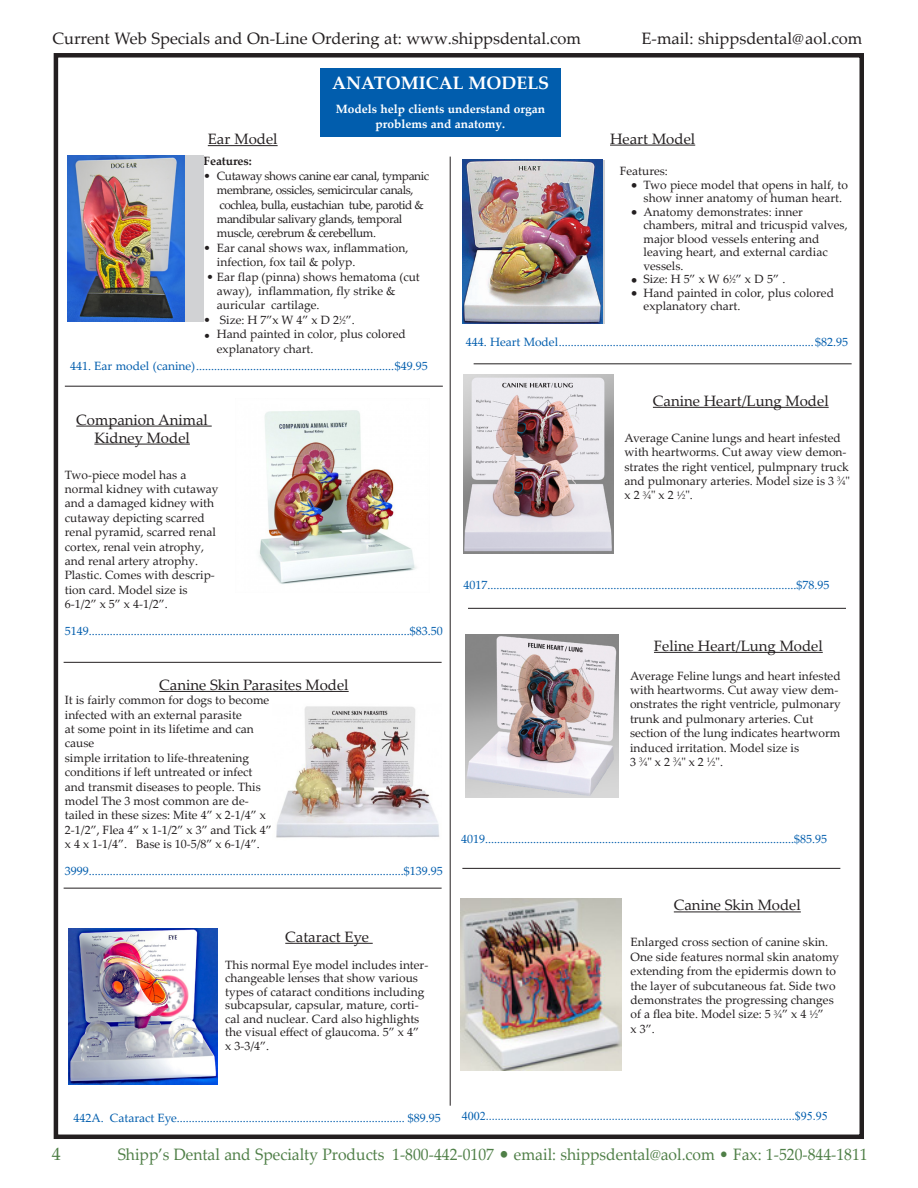
<style>
.page{position:relative;width:918px;height:1188px;background:#fff}
.page>*{position:absolute;margin:0;border:0;box-sizing:border-box;transform-origin:0 0}
.t1{font:700 18px "Palatino Linotype";color:#fff}
.t2{font:18px "Palatino Linotype";color:#4f7f47}
.t3{font:16.5px "Palatino Linotype";color:#4f7f47;scale:.95 1}
.t4{font:16.5px "Palatino Linotype";color:#231f20}
.Product_Name{font:15px/18px "Palatino Linotype";color:#231f20;text-align:center}
.Product_Description{font:12px/14.4px "Palatino Linotype";color:#231f20}
.Product_Price_Line{font:12px "Palatino Linotype";color:#015dad}
.Indented_tabs{font:12px/14.4px "Palatino Linotype";letter-spacing:-.015em;color:#231f20}
.Indented_tabs-2{font:12px/14.4px "Palatino Linotype";letter-spacing:-.035em;color:#231f20}
.t5{font:12px "Times New Roman";color:#015dad}
.t6{font:700 12px/15px "Palatino Linotype";color:#fff;text-align:center}
.Bullets{font:700 12px "Palatino Linotype";letter-spacing:-.01em;color:#231f20}
.s1{font-size:6px}
.s2{font-size:13.5px}
.s3{font-size:6.6px}
.s4{font-size:19.5px}
</style>
<div class="page">
<div style="left:54px;top:53px;width:810px;height:1086px;border:4px solid #231f20"></div>
<div style="left:462px;top:160px;width:143px;height:163px;background:linear-gradient(to bottom,#0e4292,#216bb5)"></div>
<img style="left:462px;top:160px;width:140px;height:163px">
<hr style="left:450px;top:157px;width:1px;height:949px;background:#231f20">
<div style="left:320px;top:68px;width:241px;height:28px;background:#015dad"></div>
<hr style="left:208px;top:145px;width:70px;height:1px;background:#231f20">
<hr style="left:610px;top:145px;width:85px;height:1px;background:#231f20">
<div style="left:67px;top:155px;width:137px;height:167px;background:#d1d2d4"></div>
<img style="left:67px;top:155px;width:118px;height:167px">
<hr style="left:285px;top:943px;width:88px;height:1px;background:#231f20">
<img style="left:68px;top:928px;width:150px;height:157px">
<div style="left:320px;top:96px;width:241px;height:41px;background:#015dad"></div>
<hr style="left:674px;top:911px;width:127px;height:1px;background:#231f20">
<img style="left:461px;top:898px;width:161px;height:173px">
<hr style="left:654px;top:652px;width:169px;height:1px;background:#231f20">
<hr style="left:653px;top:407px;width:176px;height:1px;background:#231f20">
<img style="left:464px;top:375px;width:149px;height:179px">
<img style="left:466px;top:635px;width:153px;height:163px">
<hr style="left:64px;top:888px;width:378px;height:1px;background:#231f20">
<hr style="left:474px;top:363px;width:378px;height:1px;background:#231f20">
<hr style="left:468px;top:608px;width:378px;height:1px;background:#231f20">
<hr style="left:462px;top:868px;width:378px;height:1px;background:#231f20">
<hr style="left:64px;top:662px;width:378px;height:1px;background:#231f20">
<hr style="left:65px;top:386px;width:378px;height:1px;background:#231f20">
<hr style="left:159px;top:691px;width:190px;height:1px;background:#231f20">
<img style="left:276px;top:706px;width:164px;height:132px">
<hr style="left:76px;top:426px;width:136px;height:1px;background:#231f20">
<hr style="left:94px;top:444px;width:96px;height:1px;background:#231f20">
<img style="left:259px;top:410px;width:157px;height:174px">
<h2 class="t4" style="left:52px;top:26px;width:530px">Current Web Specials and On-Line Ordering at: www.shippsdental.com</h2>
<h2 class="t4" style="left:641px;top:27px;width:222px">E-mail: shippsdental@aol.com</h2>
<p class="Product_Name" style="left:208px;top:129px;width:71px">Ear Model</p>
<p class="t1" style="left:332px;top:70px;width:219px">ANATOMICAL MODELS</p>
<p class="t6" style="left:336px;top:101px;width:211px">Models help clients understand organ problems and anatomy.</p>
<p class="Product_Name" style="left:610px;top:129px;width:87px">Heart Model</p>
<p class="Bullets" style="left:204px;top:153px;width:50px">Features:</p>
<p class="Indented_tabs-2" style="left:217px;top:168px;width:214px;text-indent:-13px">• Cutaway shows canine ear canal, tympanic membrane, ossicles, semicircular canals, cochlea, bulla, eustachian tube, parotid &amp; mandibular salivary glands, temporal muscle, cerebrum &amp; cerebellum.</p>
<p class="Indented_tabs" style="left:217px;top:240px;width:193px;text-indent:-13px">• Ear canal shows wax, inflammation, infection, fox tail &amp; polyp.</p>
<p class="Indented_tabs" style="left:217px;top:269px;width:205px;text-indent:-10px">• Ear flap (pinna) shows hematoma (cut away), inflammation, fly strike &amp; auricular cartilage.</p>
<p class="Indented_tabs" style="left:204px;top:312px;width:153px">• Size: H 7”x W 4” x D 2<sup>1</sup>⁄<span class="s1">2</span>”.</p>
<p class="Indented_tabs" style="left:217px;top:326px;width:190px;text-indent:-14px">• Hand painted in color, plus colored explanatory chart.</p>
<p class="Product_Price_Line" style="left:70px;top:357px;width:359px">441. Ear model (canine)..................................................................$49.95</p>
<p class="Product_Name" style="left:76px;top:410px;width:133px">Companion Animal<br>Kidney Model</p>
<p class="Product_Description" style="left:65px;top:467px;width:155px">Two-piece model has a normal kidney with cutaway and a damaged kidney with cutaway depicting scarred renal pyramid, scarred renal cortex, renal vein atrophy, and renal artery atrophy.<br>Plastic. Comes with descrip&shy;tion card. Model size is</p>
<p class="Product_Description" style="left:65px;top:597px;width:105px">6-1/2” x 5” x 4-1/2”.</p>
<p class="Product_Price_Line" style="left:65px;top:623px;width:380px">5149...........................................................................................................$83.50</p>
<p class="Product_Name" style="left:159px;top:675px;width:191px">Canine Skin Parasites Model</p>
<p class="Product_Description" style="left:65px;top:693px;width:206px">It is fairly common for dogs to become infected with an external parasite<br>at some point in its lifetime and can cause</p>
<p class="Product_Description" style="left:65px;top:750px;width:208px">simple irritation to life-threatening conditions if left untreated or infect and transmit diseases to people. This model The 3 most common are de&shy;tailed in these sizes: Mite 4” x 2-1/4” x 2-1/2”, Flea 4” x 1-1/2” x 3” and Tick 4” x 4 x 1-1/4”. Base is 10-5/8” x 6-1/4”.</p>
<p class="Product_Price_Line" style="left:65px;top:863px;width:379px">3999.........................................................................................................$139.95</p>
<p class="Product_Name" style="left:285px;top:927px;width:85px">Cataract Eye</p>
<p class="Product_Description" style="left:225px;top:957px;width:205px;line-height:13.5px">This normal Eye model includes inter&shy;changeable lenses that show various types of cataract conditions including subcapsular, capsular, mature, corti&shy;cal and nuclear. Card also highlights the visual effect of glaucoma. 5” x 4”<br>x 3-3/4”.</p>
<p class="Product_Description" style="left:620px;top:163px;width:50px">Features:</p>
<p class="Product_Description" style="left:644px;top:177px;width:206px;line-height:13.5px;text-indent:-14px"><span class="s2">•</span> Two piece model that opens in half, to show inner anatomy of human heart.</p>
<p class="Product_Description" style="left:644px;top:204px;width:206px;line-height:13.5px;text-indent:-14px"><span class="s2">•</span> Anatomy demonstrates: inner chambers, mitral and tricuspid valves, major blood vessels entering and leaving heart, and external cardiac vessels.</p>
<p class="Product_Description" style="left:630px;top:271px;width:157px"><span class="s2">•</span> Size: H 5” x W 6<sup>1</sup>⁄<span class="s1">2</span>” x D 5” .</p>
<p class="Product_Description" style="left:644px;top:285px;width:192px;line-height:13.5px;text-indent:-14px"><span class="s2">•</span> Hand painted in color, plus colored explanatory chart.</p>
<p class="Product_Price_Line" style="left:466px;top:333px;width:384px">444. Heart Model..................................................................................... $82.95</p>
<p class="Product_Name" style="left:653px;top:391px;width:177px">Canine Heart/Lung Model</p>
<p class="Product_Description" style="left:625px;top:430px;width:227px">Average Canine lungs and heart infested with heartworms. Cut away view demon&shy;strates the right venticel, pulmpnary truck and pulmonary arteries. Model size is 3 <sup>3</sup>⁄<span class="s3">4</span>" x 2 <sup>3</sup>⁄<span class="s3">4</span>" x 2 <sup>1</sup>⁄<span class="s3">2</span>".</p>
<p class="Product_Price_Line" style="left:464px;top:576px;width:367px">4017.......................................................................................................$78.95</p>
<p class="Product_Name" style="left:654px;top:636px;width:170px">Feline Heart/Lung Model</p>
<p class="Product_Description" style="left:630px;top:668px;width:212px">Average Feline lungs and heart infested with heartworms. Cut away view dem&shy;onstrates the right ventricle, pulmonary trunk and pulmonary arteries. Cut section of the lung indicates heartworm induced irritation. Model size is</p>
<p class="Product_Description" style="left:630px;top:754px;width:95px">3 <sup>3</sup>⁄<span class="s3">4</span>" x 2 <sup>3</sup>⁄<span class="s3">4</span>" x 2 <sup>1</sup>⁄<span class="s3">2</span>".</p>
<p class="Product_Price_Line" style="left:461px;top:830px;width:367px">4019.......................................................................................................$85.95</p>
<p class="Product_Name" style="left:674px;top:896px;width:129px">Canine Skin Model</p>
<p class="Product_Description" style="left:631px;top:935px;width:210px">Enlarged cross section of canine skin.<br>One side features normal skin anatomy extending from the epidermis down to the layer of subcutaneous fat. Side two demonstrates the progressing changes of a flea bite. Model size: 5 <sup>3</sup>⁄<span class="s3">4</span>” x 4 <sup>1</sup>⁄<span class="s3">2</span>”<br>x 3”.</p>
<p class="Product_Price_Line" style="left:74px;top:1110px;width:369px">442A. Cataract Eye............................................................................ $89.95</p>
<p class="t5" style="left:462px;top:1108px;width:368px">4002.......................................................................................................$95.95</p>
<h1 class="t2" style="left:52px;top:1141px;width:10px">4</h1>
<h2 class="t3" style="left:118px;top:1143px;width:791px">Shipp’s Dental and Specialty Products 1-800-442-0107 <span class="s4">•</span> email: shippsdental@aol.com • Fax: 1-520-844-1811</h2>
</div>
